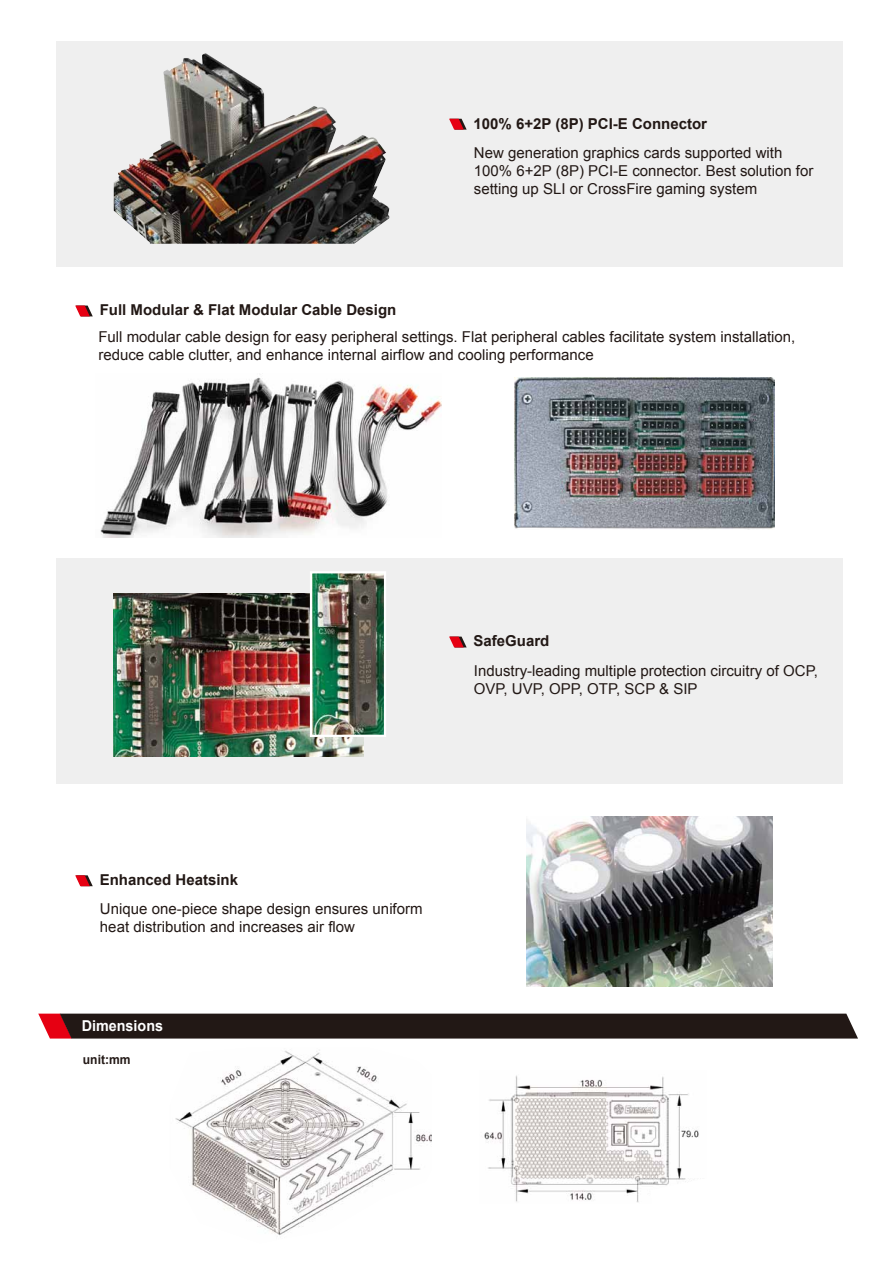
<style>
.page{position:relative;width:893px;height:1263px;background:#fff}
.page>*{position:absolute;margin:0;border:0;box-sizing:border-box;transform-origin:0 0}
.t1{font:15px/18px "Arial";color:#221815}
.t2{font:700 15px "Arial";color:#221815}
.t3{font:700 15px "Arial";color:#fff;scale:.96 1}
.t4{font:700 12.75px "Arial";color:#221815;scale:.95 1}
</style>
<div class="page">
<svg style="left:38px;top:1013px;width:820px;height:25px;background:#2f201e"></svg>
<div style="left:56px;top:559px;width:786px;height:225px;background:#efefef"></div>
<svg style="left:56px;top:41px;width:786px;height:225px;fill:#efefef"></svg>
<svg style="left:449px;top:637px;width:18px;height:10px"></svg>
<svg style="left:449px;top:119px;width:18px;height:11px"></svg>
<svg style="left:75px;top:875px;width:18px;height:11px"></svg>
<img style="left:114px;top:593px;width:249px;height:164px">
<img style="left:313px;top:574px;width:70px;height:160px">
<div style="left:310px;top:571px;width:76px;height:166px;border:2px solid #fff"></div>
<img style="left:163px;top:53px;width:42px;height:83px">
<img style="left:515px;top:377px;width:259px;height:152px">
<img style="left:526px;top:817px;width:246px;height:169px">
<img style="left:100px;top:377px;width:341px;height:160px">
<svg style="left:75px;top:306px;width:18px;height:10px"></svg>
<img style="left:175px;top:1050px;width:257px;height:185px">
<img style="left:484px;top:1075px;width:215px;height:128px">
<p class="t2" style="left:100px;top:300px;width:298px">Full Modular &amp; Flat Modular Cable Design</p>
<p class="t2" style="left:474px;top:113px;width:235px">100% 6+2P (8P) PCI-E Connector</p>
<p class="t1" style="left:474px;top:144px;width:341px">New generation graphics cards supported with<br>100% 6+2P (8P) PCI-E connector. Best solution for setting up SLI or CrossFire gaming system</p>
<p class="t1" style="left:98px;top:327px;width:698px">Full modular cable design for easy peripheral settings. Flat peripheral cables facilitate system installation, reduce cable clutter, and enhance internal airflow and cooling performance</p>
<p class="t2" style="left:474px;top:631px;width:77px">SafeGuard</p>
<p class="t1" style="left:474px;top:661px;width:346px">Industry-leading multiple protection circuitry of OCP,<br>OVP, UVP, OPP, OTP, SCP &amp; SIP</p>
<p class="t2" style="left:100px;top:870px;width:140px">Enhanced Heatsink</p>
<p class="t1" style="left:100px;top:900px;width:324px">Unique one-piece shape design ensures uniform heat distribution and increases air flow</p>
<p class="t3" style="left:82px;top:1016px;width:86px">Dimensions</p>
<p class="t4" style="left:83px;top:1051px;width:52px">unit:mm</p>
</div>
